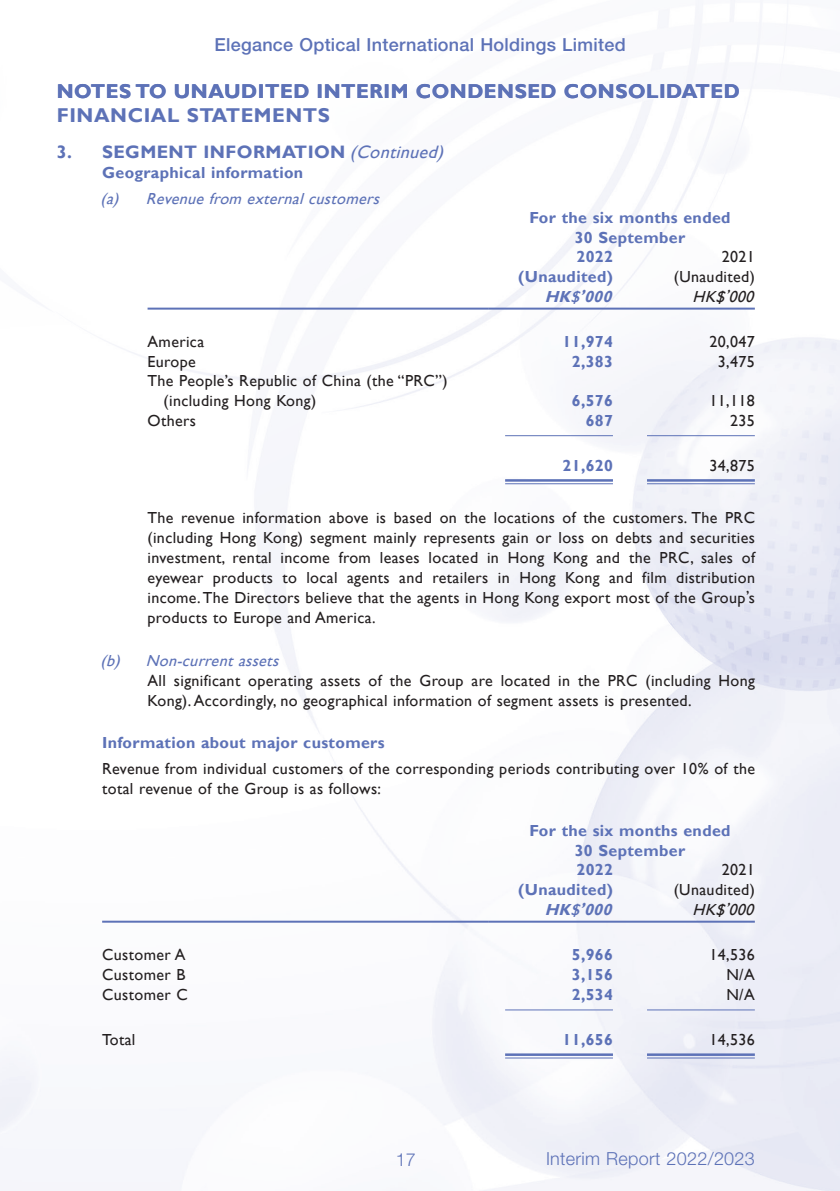
<style>
.page{position:relative;width:840px;height:1191px;background:#fff}
.page>*{position:absolute;margin:0;border:0;box-sizing:border-box;transform-origin:0 0}
.t1{font:700 20px/24px "Gill Sans";letter-spacing:.03em;color:#5d72b7}
.t2{font:500 18px "Helvetica Neue LT Std";letter-spacing:.015em;color:#5d72b7}
.t3{font:700 18px "Gill Sans";letter-spacing:.025em;color:#5d72b7}
.t4{font:300 18px "Helvetica Neue LT Std";letter-spacing:.015em;color:#5d72b7}
.t5{font:16px/20px "Gill Sans";letter-spacing:.025em;color:#231f20}
.t6{font:700 16px/19.6px "Gill Sans";letter-spacing:.025em;color:#5d72b7}
.t7{font:italic 16px "Gill Sans";color:#5d72b7}
.t8{font:italic 700 16px "Gill Sans";color:#5d72b7}
.t9{font:italic 16px "Gill Sans";color:#231f20}
.s1{font-weight:400;font-style:italic}
</style>
<div class="page">
<img style="left:0;top:0;width:839px;height:1191px">
<hr style="left:147px;top:308px;width:341px;height:2px;background:#5d72b7">
<hr style="left:488px;top:308px;width:141px;height:2px;background:#5d72b7">
<hr style="left:629px;top:308px;width:125px;height:2px;background:#5d72b7">
<hr style="left:505px;top:435px;width:107px;height:1px;background:#5d72b7">
<hr style="left:646px;top:435px;width:108px;height:1px;background:#5d72b7">
<hr style="left:505px;top:479px;width:107px;height:2px;background:#5d72b7">
<hr style="left:505px;top:483px;width:107px;height:1px;background:#5d72b7">
<hr style="left:646px;top:479px;width:108px;height:2px;background:#5d72b7">
<hr style="left:646px;top:483px;width:108px;height:1px;background:#5d72b7">
<hr style="left:102px;top:920px;width:386px;height:2px;background:#5d72b7">
<hr style="left:488px;top:920px;width:141px;height:2px;background:#5d72b7">
<hr style="left:629px;top:920px;width:125px;height:2px;background:#5d72b7">
<hr style="left:505px;top:1009px;width:107px;height:1px;background:#5d72b7">
<hr style="left:646px;top:1009px;width:108px;height:1px;background:#5d72b7">
<hr style="left:505px;top:1053px;width:107px;height:3px;background:#5d72b7">
<hr style="left:505px;top:1057px;width:107px;height:1px;background:#5d72b7">
<hr style="left:646px;top:1053px;width:108px;height:3px;background:#5d72b7">
<hr style="left:646px;top:1057px;width:108px;height:1px;background:#5d72b7">
<p class="t2" style="left:214px;top:34px;width:412px">Elegance Optical International Holdings Limited</p>
<p class="t1" style="left:57px;top:80px;width:684px">NOTES TO UNAUDITED INTERIM CONDENSED CONSOLIDATED<br>FINANCIAL STATEMENTS</p>
<p class="t3" style="left:57px;top:141px;width:393px">3. SEGMENT INFORMATION <span class="s1">(Continued)</span></p>
<p class="t6" style="left:102px;top:163px;width:202px">Geographical information</p>
<p class="t7" style="left:100px;top:189px;width:285px">(a) Revenuefrom externalcustomers</p>
<p class="t6" style="left:574px;top:208px;width:157px;text-indent:-45px">For the six months ended<br>30 September<br>2022</p>
<p class="t5" style="left:721px;top:247px;width:35px">2021</p>
<p class="t6" style="left:518px;top:267px;width:96px">(Unaudited)</p>
<p class="t5" style="left:673px;top:267px;width:82px">(Unaudited)</p>
<p class="t8" style="left:544px;top:286px;width:73px">HK$’000</p>
<p class="t9" style="left:692px;top:287px;width:67px">HK$’000</p>
<p class="t5" style="left:147px;top:332px;width:58px">America</p>
<p class="t6" style="left:562px;top:332px;width:52px">11,974</p>
<p class="t5" style="left:709px;top:332px;width:47px">20,047</p>
<p class="t5" style="left:147px;top:352px;width:50px">Europe</p>
<p class="t6" style="left:571px;top:352px;width:43px">2,383</p>
<p class="t5" style="left:717px;top:352px;width:38px">3,475</p>
<p class="t5" style="left:163px;top:371px;width:285px;text-indent:-16px">The People’s Republic of China (the “PRC”) (including Hong Kong)</p>
<p class="t6" style="left:571px;top:391px;width:43px">6,576</p>
<p class="t5" style="left:709px;top:391px;width:47px">11,118</p>
<p class="t5" style="left:147px;top:410px;width:50px">Others</p>
<p class="t6" style="left:585px;top:411px;width:29px">687</p>
<p class="t5" style="left:729px;top:410px;width:26px">235</p>
<p class="t6" style="left:562px;top:456px;width:52px">21,620</p>
<p class="t5" style="left:709px;top:456px;width:47px">34,875</p>
<p class="t5" style="left:147px;top:508px;width:608px;text-align:justify">The revenue information above is based on the locations of the customers. The PRC (including Hong Kong) segment mainly represents gain or loss on debts and securities investment, rental income from leases located in Hong Kong and the PRC, sales of eyewear products to local agents and retailers in Hong Kong and film distribution income. The Directors believe that the agents in Hong Kong export most of the Group’s products to Europe and America.</p>
<p class="t7" style="left:100px;top:651px;width:184px">(b) Non-currentassets</p>
<p class="t5" style="left:147px;top:670px;width:608px">All significant operating assets of the Group are located in the PRC (including Hong<br>Kong). Accordingly, no geographical information of segment assets is presented.</p>
<p class="t6" style="left:102px;top:733px;width:284px">Information about major customers</p>
<p class="t5" style="left:102px;top:759px;width:654px">Revenue from individual customers of the corresponding periods contributing over 10% of the total revenue of the Group is as follows:</p>
<p class="t6" style="left:574px;top:821px;width:157px;text-indent:-45px">For the six months ended<br>30 September<br>2022</p>
<p class="t5" style="left:721px;top:860px;width:35px">2021</p>
<p class="t6" style="left:518px;top:880px;width:96px">(Unaudited)</p>
<p class="t5" style="left:673px;top:880px;width:82px">(Unaudited)</p>
<p class="t8" style="left:544px;top:899px;width:73px">HK$’000</p>
<p class="t9" style="left:692px;top:900px;width:67px">HK$’000</p>
<p class="t5" style="left:102px;top:945px;width:85px">Customer A</p>
<p class="t6" style="left:571px;top:945px;width:43px">5,966</p>
<p class="t5" style="left:709px;top:945px;width:47px">14,536</p>
<p class="t5" style="left:102px;top:965px;width:85px">Customer B</p>
<p class="t6" style="left:571px;top:965px;width:43px">3,156</p>
<p class="t5" style="left:726px;top:965px;width:30px">N/A</p>
<p class="t5" style="left:102px;top:984px;width:87px">Customer C</p>
<p class="t6" style="left:571px;top:985px;width:43px">2,534</p>
<p class="t5" style="left:726px;top:984px;width:30px">N/A</p>
<p class="t5" style="left:102px;top:1030px;width:35px">Total</p>
<p class="t6" style="left:562px;top:1030px;width:52px">11,656</p>
<p class="t5" style="left:709px;top:1030px;width:47px">14,536</p>
<p class="t4" style="left:395px;top:1148px;width:22px">17</p>
<p class="t4" style="left:545px;top:1147px;width:210px">Interim Report 2022/2023</p>
</div>
